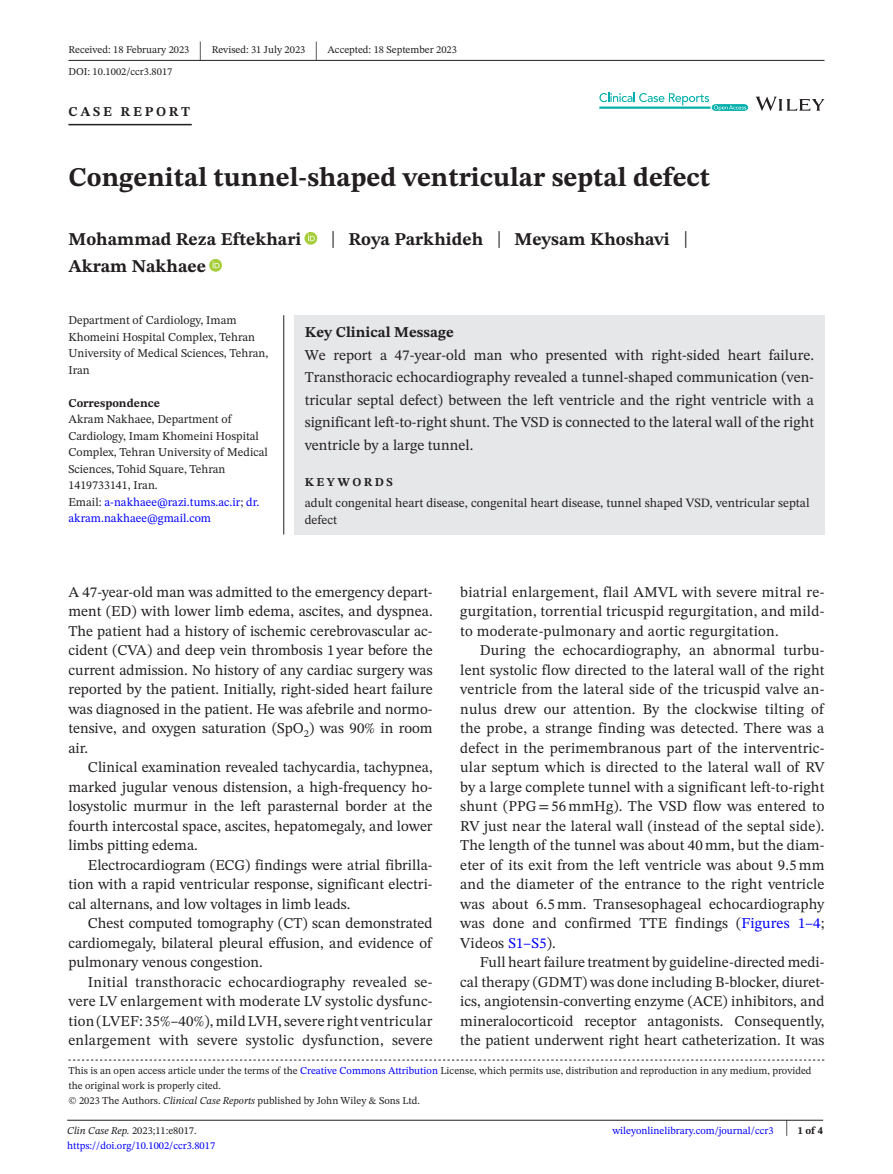
<style>
.page{position:relative;width:893px;height:1174px;background:#fff}
.page>*{position:absolute;margin:0;border:0;box-sizing:border-box;transform-origin:0 0}
.t1{font:700 27px "STIX Two Text";color:#231f20}
.t2{font:25.65px "STIX Two Text";color:#231f20;scale:.49 1}
.t3{font:700 18px "STIX Two Text";color:#231f20}
.t4{font:15px/19.5px "STIX Two Text";color:#231f20;text-align:justify}
.t5{font:700 15px "STIX Two Text";color:#231f20}
.t6{font:700 13.5px "STIX Two Text";letter-spacing:.2em;color:#231f20}
.t7{font:12.75px/17.2px "STIX Two Text";color:#231f20}
.t8{font:12px/16.5px "STIX Two Text";color:#231f20}
.t9{font:700 12px "STIX Two Text";color:#231f20}
.t10{font:700 12px "STIX Two Text";letter-spacing:.2em;color:#231f20}
.t11{font:10.5px/15px "STIX Two Text";color:#231f20}
.t12{font:10.5px "STIX Two Text";color:#00f}
.t13{font:700 10.5px "STIX Two Text";color:#231f20}
.s1{font-weight:400;font-size:23.4px}
.s2{color:#00f}
.s3{font-family:"STIX"}
.s4{font-style:italic}
.s5{font-weight:400;font-size:22.2px}
</style>
<div class="page">
<hr style="left:67px;top:1119px;width:756px;height:1px;background:#231f20">
<svg style="left:756px;top:97px;width:68px;height:14px"></svg>
<svg style="left:599px;top:93px;width:149px;height:18px"></svg>
<hr style="left:68px;top:60px;width:756px;height:1px;background:#231f20">
<hr style="left:68px;top:124px;width:124px;height:1px;background:#231f20">
<svg style="left:304px;top:232px;width:13px;height:13px"></svg>
<svg style="left:308px;top:234px;width:7px;height:7px"></svg>
<svg style="left:209px;top:259px;width:13px;height:13px"></svg>
<svg style="left:213px;top:261px;width:7px;height:7px"></svg>
<svg style="left:68px;top:1059px;width:756px;height:1px"></svg>
<div style="left:294px;top:315px;width:530px;height:219px;background:#e6e7e9"></div>
<hr style="left:283px;top:315px;width:1px;height:219px;background:#231f20">
<p class="t11" style="left:68px;top:42px;width:123px">Received: 18 February 2023</p>
<h2 class="t2" style="left:199px;top:32px;width:8px">|</h2>
<p class="t11" style="left:212px;top:42px;width:95px">Revised: 31 July 2023</p>
<h2 class="t2" style="left:315px;top:32px;width:8px">|</h2>
<p class="t11" style="left:328px;top:42px;width:131px">Accepted: 18 September 2023</p>
<p class="t11" style="left:68px;top:64px;width:105px">DOI: 10.1002/ccr3.8017</p>
<p class="t6" style="left:68px;top:101px;width:123px">CASE REPORT</p>
<h1 class="t1" style="left:68px;top:158px;width:643px">Congenital tunnel-shaped ventricular septal defect</h1>
<p class="t3" style="left:68px;top:226px;width:234px">Mohammad Reza Eftekhari</p>
<p class="t3" style="left:331px;top:226px;width:359px"><span class="s1">|</span> Roya Parkhideh <span class="s1">|</span> Meysam Khoshavi <span class="s1">|</span></p>
<p class="t3" style="left:68px;top:253px;width:139px">Akram Nakhaee</p>
<p class="t8" style="left:68px;top:312px;width:201px">Department of Cardiology, Imam<br>Khomeini Hospital Complex, Tehran<br>University of Medical Sciences, Tehran,<br>Iran</p>
<p class="t9" style="left:68px;top:394px;width:93px">Correspondence</p>
<p class="t8" style="left:68px;top:411px;width:201px">Akram Nakhaee, Department of<br>Cardiology, Imam Khomeini Hospital<br>Complex, Tehran University of Medical<br>Sciences, Tohid Square, Tehran<br>1419733141, Iran.<br>Email: <span class="s2">a-nakhaee@razi.tums.ac.ir</span>; <span class="s2">dr. akram.nakhaee@gmail.com</span></p>
<p class="t5" style="left:305px;top:321px;width:150px">Key Clinical Message</p>
<p class="t4" style="left:305px;top:343px;width:511px;line-height:22.5px">We report a 47-year-old man who presented with right-sided heart failure.<br>Transthoracic echocardiography revealed a tunnel-shaped communication (ven&shy;tricular septal defect) between the left ventricle and the right ventricle with a significant left-to-right shunt. The VSD is connected to the lateral wall of the right ventricle by a large tunnel.</p>
<p class="t10" style="left:305px;top:473px;width:90px">KEYWORDS</p>
<p class="t7" style="left:305px;top:494px;width:506px">adult congenital heart disease, congenital heart disease, tunnel shaped VSD, ventricular septal defect</p>
<p class="t4" style="left:68px;top:582px;width:366px">A 47-year-old man was admitted to the emergency depart&shy;ment (ED) with lower limb edema, ascites, and dyspnea.<br>The patient had a history of ischemic cerebrovascular ac&shy;cident (CVA) and deep vein thrombosis 1 year before the current admission. No history of any cardiac surgery was reported by the patient. Initially, right-sided heart failure was diagnosed in the patient. He was afebrile and normo&shy;tensive, and oxygen saturation (SpO<sub>2</sub>) was 90% in room air.</p>
<p class="t4" style="left:68px;top:757px;width:366px;text-indent:20px">Clinical examination revealed tachycardia, tachypnea, marked jugular venous distension, a high-frequency ho&shy;losystolic murmur in the left parasternal border at the fourth intercostal space, ascites, hepatomegaly, and lower limbs pitting edema.</p>
<p class="t4" style="left:68px;top:855px;width:366px;text-indent:20px">Electrocardiogram (ECG) findings were atrial fibrilla&shy;tion with a rapid ventricular response, significant electri&shy;cal alternans, and low voltages in limb leads.</p>
<p class="t4" style="left:68px;top:913px;width:366px;text-indent:20px">Chest computed tomography (CT) scan demonstrated cardiomegaly, bilateral pleural effusion, and evidence of pulmonary venous congestion.</p>
<p class="t4" style="left:68px;top:972px;width:366px;text-indent:20px">Initial transthoracic echocardiography revealed se&shy;vere LV enlargement with moderate LV systolic dysfunc&shy;tion (LVEF: 35%–40%), mild LVH, severe right ventricular enlargement with severe systolic dysfunction, severe</p>
<p class="t4" style="left:460px;top:582px;width:366px">biatrial enlargement, flail AMVL with severe mitral re&shy;gurgitation, torrential tricuspid regurgitation, and mild&shy;to moderate-pulmonary and aortic regurgitation.</p>
<p class="t4" style="left:460px;top:640px;width:366px;text-indent:20px">During the echocardiography, an abnormal turbu&shy;lent systolic flow directed to the lateral wall of the right ventricle from the lateral side of the tricuspid valve an&shy;nulus drew our attention. By the clockwise tilting of the probe, a strange finding was detected. There was a defect in the perimembranous part of the interventric&shy;ular septum which is directed to the lateral wall of RV by a large complete tunnel with a significant left-to-right shunt (PPG <span class="s3">=</span>56 mmHg). The VSD flow was entered to RV just near the lateral wall (instead of the septal side).<br>The length of the tunnel was about 40 mm, but the diam&shy;eter of its exit from the left ventricle was about 9.5 mm and the diameter of the entrance to the right ventricle was about 6.5 mm. Transesophageal echocardiography was done and confirmed TTE findings (<span class="s2">Figures 1–4</span>; Videos <span class="s2">S1–S5</span>).</p>
<p class="t4" style="left:460px;top:952px;width:366px;text-indent:19px">Full heart failure treatment by guideline-directed medi&shy;cal therapy (GDMT) was done including B-blocker, diuret&shy;ics, angiotensin-converting enzyme (ACE) inhibitors, and mineralocorticoid receptor antagonists. Consequently, the patient underwent right heart catheterization. It was</p>
<p class="t11" style="left:68px;top:1063px;width:745px">This is an open access article under the terms of the <span class="s2">Creative Commons Attribution</span> License, which permits use, distribution and reproduction in any medium, provided the original work is properly cited.<br>© 2023 The Authors. <span class="s4">Clinical Case Reports</span> published by John Wiley &amp; Sons Ltd.</p>
<p class="t11" style="left:67px;top:1123px;width:131px"><span class="s4">Clin Case Rep.</span> 2023;11:e8017.</p>
<p class="t13" style="left:785px;top:1123px;width:39px"><span class="s5">|</span> 1 of 4</p>
<p class="t12" style="left:67px;top:1138px;width:150px">https://doi.org/10.1002/ccr3.8017</p>
<p class="t12" style="left:612px;top:1123px;width:163px">wileyonlinelibrary.com/journal/ccr3</p>
</div>
